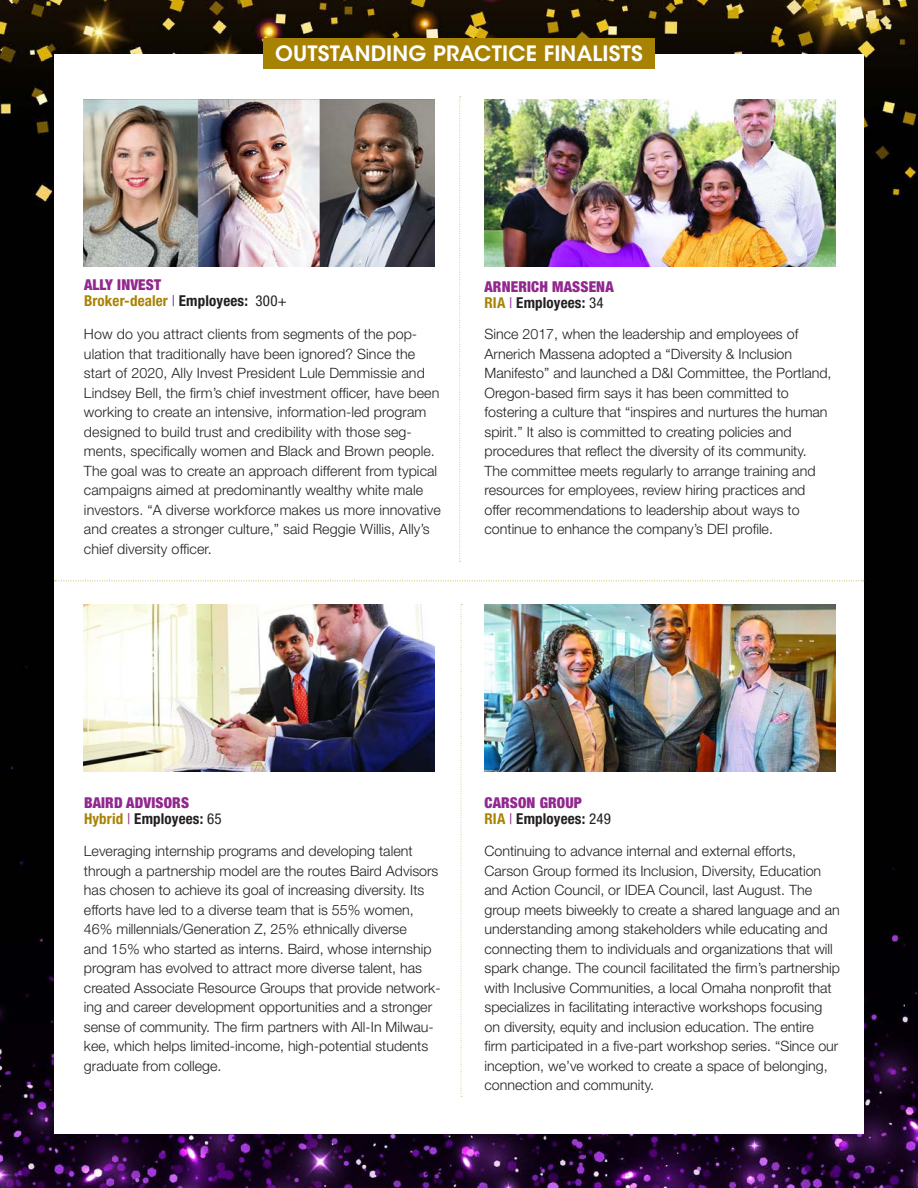
<style>
.page{position:relative;width:918px;height:1188px;background:#fff}
.page>*{position:absolute;margin:0;border:0;box-sizing:border-box;transform-origin:0 0}
.t1{font:600 21px "ITC Avant Garde Std";letter-spacing:.01em;color:#fff}
.t2{font:700 condensed 15px "Helvetica Neue LT Std";letter-spacing:.01em;color:#231f20}
.t3{font:900 condensed 15px "Helvetica Neue LT Std";letter-spacing:.01em;color:#91288e}
.t4{font:700 condensed 15px "Helvetica Neue LT Std";letter-spacing:.01em;color:#a88203}
.text_format{font:300 14.25px/19.5px "Helvetica Neue LT Std";color:#231f20}
.s1{font-weight:400;color:#91288e}
.s2{color:#231f20}
.s3{font-weight:400;color:#231f20}
.s4{color:#a88203}
.s5{font-weight:400}
</style>
<div class="page">
<img style="left:0;top:0;width:918px;height:1188px">
<div style="left:54px;top:54px;width:810px;height:1080px;background:#fff"></div>
<img style="left:84px;top:99px;width:351px;height:168px">
<svg style="left:459px;top:96px;width:2px;height:466px"></svg>
<svg style="left:54px;top:580px;width:810px;height:1px"></svg>
<img style="left:484px;top:99px;width:352px;height:168px">
<img style="left:84px;top:604px;width:351px;height:168px">
<svg style="left:461px;top:604px;width:1px;height:493px"></svg>
<img style="left:484px;top:604px;width:352px;height:168px">
<div style="left:263px;top:38px;width:392px;height:30px;background:#a88203"></div>
<p class="t1" style="left:275px;top:40px;width:369px">OUTSTANDING PRACTICE FINALISTS</p>
<p class="t3" style="left:84px;top:275px;width:79px">ALLY INVEST</p>
<p class="t4" style="left:84px;top:292px;width:204px">Broker-dealer <span class="s1">|</span> <span class="s2">Employees:</span> <span class="s3">300+</span></p>
<p class="text_format" style="left:84px;top:324px;width:358px">How do you attract clients from segments of the pop&shy;ulation that traditionally have been ignored? Since the start of 2020, Ally Invest President Lule Demmissie and Lindsey Bell, the firm’s chief investment officer, have been working to create an intensive, information-led program designed to build trust and credibility with those seg&shy;ments, specifically women and Black and Brown people.<br>The goal was to create an approach different from typical campaigns aimed at predominantly wealthy white male investors. “A diverse workforce makes us more innovative and creates a stronger culture,” said Reggie Willis, Ally’s chief diversity officer.</p>
<p class="text_format" style="left:485px;top:324px;width:349px">Since 2017, when the leadership and employees of Arnerich Massena adopted a “Diversity &amp; Inclusion Manifesto” and launched a D&amp;I Committee, the Portland, Oregon-based firm says it has been committed to fostering a culture that “inspires and nurtures the human spirit.” It also is committed to creating policies and procedures that reflect the diversity of its community.<br>The committee meets regularly to arrange training and resources for employees, review hiring practices and offer recommendations to leadership about ways to continue to enhance the company’s DEI profile.</p>
<p class="t3" style="left:484px;top:277px;width:131px">ARNERICH MASSENA</p>
<p class="t2" style="left:484px;top:294px;width:121px"><span class="s4">RIA</span> <span class="s1">|</span> Employees: <span class="s5">34</span></p>
<p class="t3" style="left:84px;top:793px;width:107px">BAIRD ADVISORS</p>
<p class="t2" style="left:84px;top:810px;width:139px"><span class="s4">Hybrid</span> <span class="s1">|</span> Employees: <span class="s5">65</span></p>
<p class="text_format" style="left:84px;top:841px;width:358px">Leveraging internship programs and developing talent through a partnership model are the routes Baird Advisors has chosen to achieve its goal of increasing diversity. Its efforts have led to a diverse team that is 55% women, 46% millennials/Generation Z, 25% ethnically diverse<br>and 15% who started as interns. Baird, whose internship program has evolved to attract more diverse talent, has created Associate Resource Groups that provide network&shy;ing and career development opportunities and a stronger sense of community. The firm partners with All-In Milwau&shy;kee, which helps limited-income, high-potential students graduate from college.</p>
<p class="text_format" style="left:485px;top:841px;width:357px">Continuing to advance internal and external efforts, Carson Group formed its Inclusion, Diversity, Education and Action Council, or IDEA Council, last August. The group meets biweekly to create a shared language and an understanding among stakeholders while educating and connecting them to individuals and organizations that will spark change. The council facilitated the firm’s partnership with Inclusive Communities, a local Omaha nonprofit that specializes in facilitating interactive workshops focusing on diversity, equity and inclusion education. The entire firm participated in a five-part workshop series. “Since our inception, we’ve worked to create a space of belonging, connection and community.</p>
<p class="t3" style="left:484px;top:793px;width:99px">CARSON GROUP</p>
<p class="t2" style="left:484px;top:810px;width:128px"><span class="s4">RIA</span> <span class="s1">|</span> Employees: <span class="s5">249</span></p>
</div>
